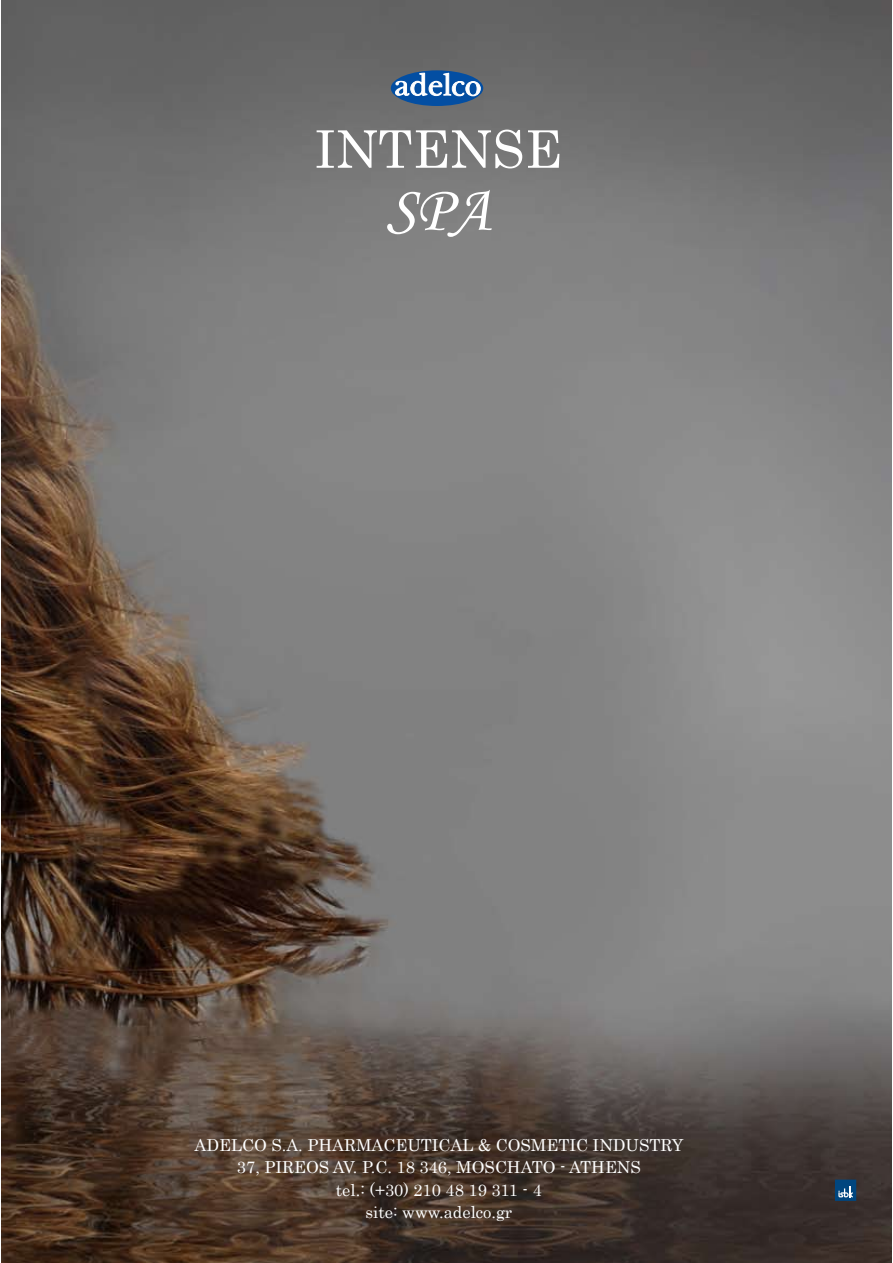
<style>
.page{position:relative;width:893px;height:1263px;background:#fff}
.page>*{position:absolute;margin:0;border:0;box-sizing:border-box;transform-origin:0 0}
.t1{font:64.65px "Monotype Corsiva";color:#fff}
.t2{font:51.75px "Century";color:#fff}
.t3{font:16.5px/22.5px "Century";color:#fff;text-align:center}
</style>
<div class="page">
<img style="left:2px;top:0;width:889px;height:1263px">
<div style="left:391px;top:70px;width:92px;height:36px;background:#034ea2;border-radius:50%"></div>
<svg style="left:395px;top:73px;width:85px;height:26px"></svg>
<svg style="left:835px;top:1179px;width:21px;height:22px"></svg>
<h2 class="t2" style="left:315px;top:106px;width:249px">INTENSE</h2>
<h1 class="t1" style="left:386px;top:171px;width:106px">SPA</h1>
<p class="t3" style="left:194px;top:1132px;width:490px">ADELCO S.A. PHARMACEUTICAL &amp; COSMETIC INDUSTRY 37, PIREOS AV. P.C. 18 346, MOSCHATO - ATHENS<br>tel.: (+30) 210 48 19 311 - 4<br>site: www.adelco.gr</p>
</div>
